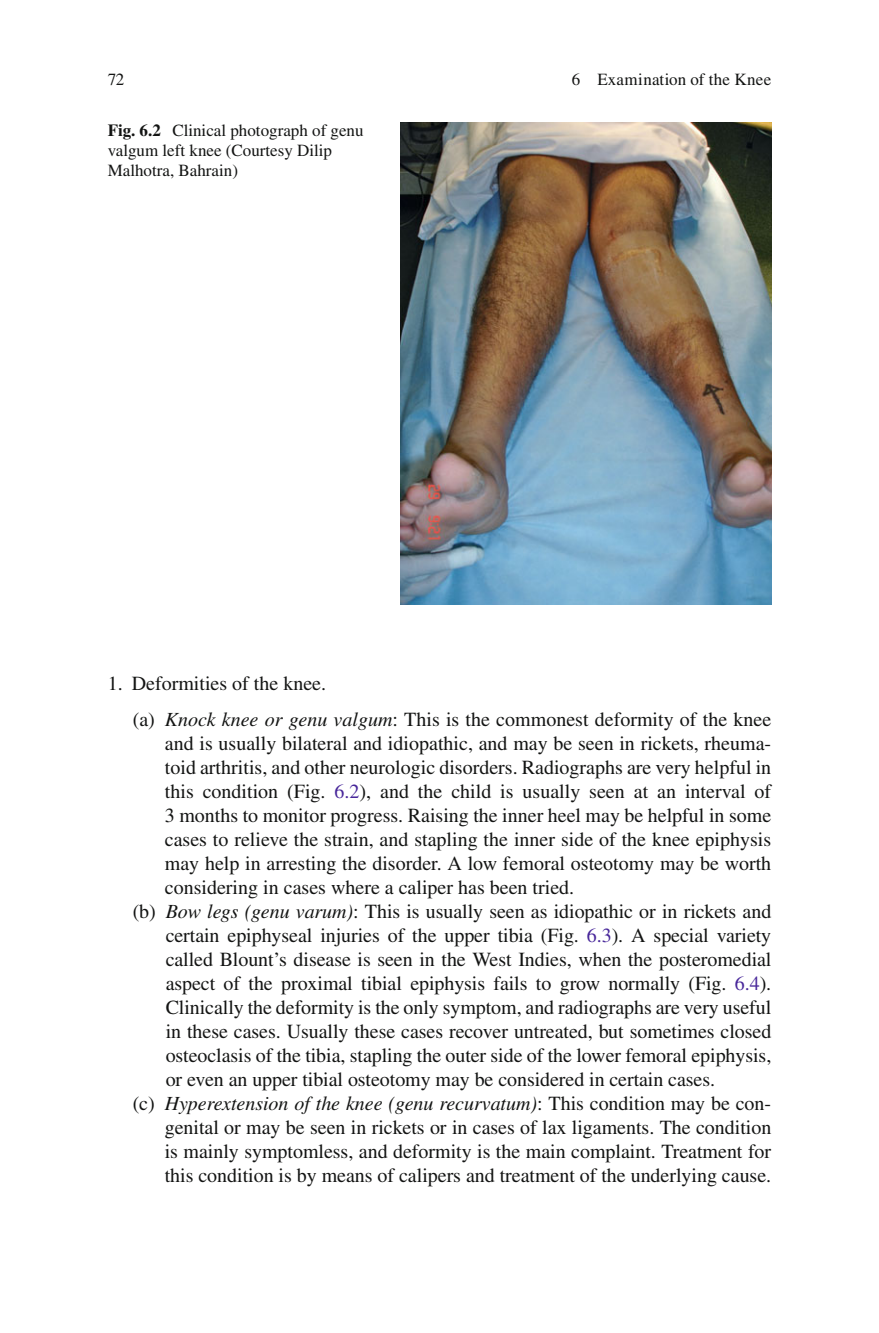
<style>
.page{position:relative;width:879px;height:1333px;background:#fff}
.page>*{position:absolute;margin:0;border:0;box-sizing:border-box;transform-origin:0 0}
.t1{font:20px/36px "Times";color:#131413}
.t2{font:italic 20px "Times";color:#131413}
.t3{font:17px/20px "Times";color:#131413}
.s1{font-weight:700}
.s2{font-style:italic}
.s3{color:#48279a}
.s4{font-style:normal}
</style>
<div class="page">
<img style="left:400px;top:122px;width:371px;height:482px">
<p class="t3" style="left:108px;top:71px;width:18px">72</p>
<p class="t3" style="left:572px;top:71px;width:201px">6 Examination of the Knee</p>
<p class="t3" style="left:108px;top:121px;width:257px"><span class="s1">Fig. 6.2</span> Clinical photograph of genu valgum left knee (Courtesy Dilip<br>Malhotra, Bahrain)</p>
<p class="t1" style="left:133px;top:667px;width:640px;text-indent:-25px">1. Deformities of the knee.<br>(a) <span class="s2">Knock knee or genu valgum</span> : This is the commonest deformity of the knee</p>
<p class="t1" style="left:165px;top:727px;width:608px">and is usually bilateral and idiopathic, and may be seen in rickets, rheuma-</p>
<p class="t1" style="left:165px;top:751px;width:608px">toid arthritis, and other neurologic disorders. Radiographs are very helpful in</p>
<p class="t1" style="left:165px;top:775px;width:608px">this condition (Fig. <span class="s3">6.2</span> ), and the child is usually seen at an interval of</p>
<p class="t1" style="left:165px;top:799px;width:608px">3 months to monitor progress. Raising the inner heel may be helpful in some</p>
<p class="t1" style="left:165px;top:823px;width:608px">cases to relieve the strain, and stapling the inner side of the knee epiphysis</p>
<p class="t1" style="left:165px;top:847px;width:608px">may help in arresting the disorder. A low femoral osteotomy may be worth</p>
<p class="t1" style="left:165px;top:871px;width:411px">considering in cases where a caliper has been tried.</p>
<p class="t1" style="left:133px;top:895px;width:640px">(b) <span class="s2">Bow legs (genu varum)</span> : This is usually seen as idiopathic or in rickets and</p>
<p class="t1" style="left:166px;top:919px;width:607px">certain epiphyseal injuries of the upper tibia (Fig. <span class="s3">6.3</span> ). A special variety</p>
<p class="t1" style="left:166px;top:943px;width:607px">called Blount’s disease is seen in the West Indies, when the posteromedial</p>
<p class="t1" style="left:166px;top:967px;width:607px">aspect of the proximal tibial epiphysis fails to grow normally (Fig. <span class="s3">6.4</span> ).</p>
<p class="t1" style="left:166px;top:991px;width:607px">Clinically the deformity is the only symptom, and radiographs are very useful</p>
<p class="t1" style="left:166px;top:1015px;width:607px">in these cases. Usually these cases recover untreated, but sometimes closed</p>
<p class="t1" style="left:166px;top:1039px;width:607px">osteoclasis of the tibia, stapling the outer side of the lower femoral epiphysis,</p>
<p class="t1" style="left:166px;top:1063px;width:551px">or even an upper tibial osteotomy may be considered in certain cases.</p>
<p class="t2" style="left:133px;top:1096px;width:640px"><span class="s4">(c)</span> Hyperextension of the knee (genu recurvatum) <span class="s4">: This condition may be con-</span></p>
<p class="t1" style="left:165px;top:1111px;width:608px">genital or may be seen in rickets or in cases of lax ligaments. The condition</p>
<p class="t1" style="left:165px;top:1135px;width:608px">is mainly symptomless, and deformity is the main complaint. Treatment for</p>
<p class="t1" style="left:165px;top:1159px;width:608px">this condition is by means of calipers and treatment of the underlying cause.</p>
</div>
